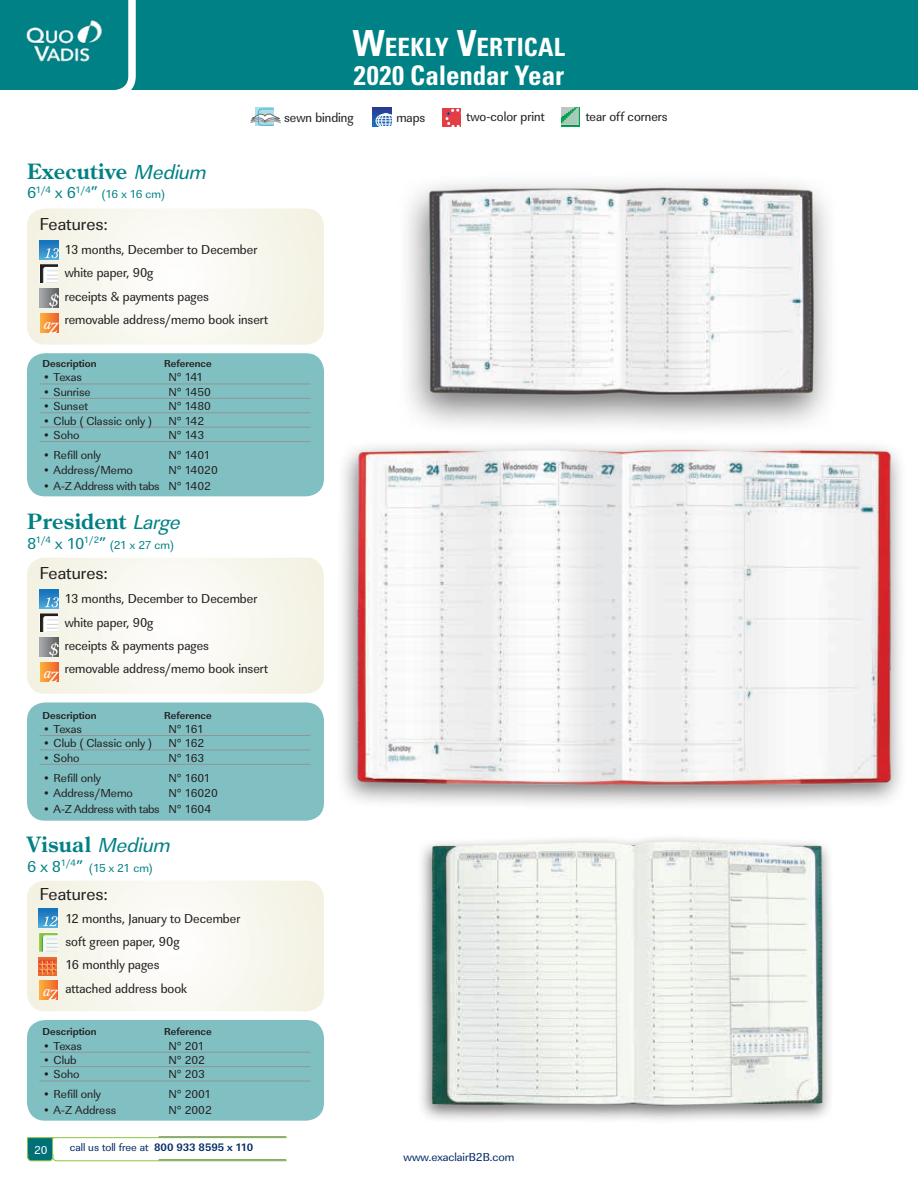
<style>
.page{position:relative;width:918px;height:1188px;background:#fff}
.page>*{position:absolute;margin:0;border:0;box-sizing:border-box;transform-origin:0 0}
.t1{font:700 condensed 27px "Univers";letter-spacing:-.005em;color:#fff}
.t2{font:700 condensed 25.2px "Univers";letter-spacing:.01em;color:#fff}
.t3{font:700 21px "Century Old Style";letter-spacing:.015em;color:#008185}
.t4{font:18px "URW Linear T";color:#231f20}
.t5{font:italic 13.95px "Century Old Style Std";color:#fff}
.t6{font:13.5px/23.1px "URW Linear T Regu Narr";color:#231f20}
.t7{font:12px "URW Linear T";color:#231f20}
.t8{font:12px "URW Linear T";letter-spacing:-.04em;color:#008185}
.t9{font:12px "URW Linear T";letter-spacing:-.02em;color:#231f20}
.t10{font:12px "URW Linear T";color:#002964}
.t11{font:12px "URW Linear T";color:#fff}
.t12{font:11.25px "URW Linear T";color:#002964}
.t13{font:700 10.5px "URW Linear T";color:#231f20}
.s1{font-family:"URW Linear T Regu Obli";font-weight:400}
.s2{font-size:16.5px}
.s3{font-weight:700}
.s4{font-size:36px}
</style>
<div class="page">
<div style="left:27px;top:1020px;width:297px;height:101px;background:#80c0c2;border-radius:18px"></div>
<div style="left:336px;top:439px;width:571px;height:372px;background:#231f20;opacity:.6"></div>
<img style="left:355px;top:439px;width:540px;height:372px">
<img style="left:410px;top:182px;width:416px;height:315px">
<div style="left:0;top:0;width:918px;height:90px;background:#008185"></div>
<svg style="left:115px;top:0;width:21px;height:90px"></svg>
<img style="left:26px;top:20px;width:76px;height:42px">
<div style="left:27px;top:353px;width:297px;height:143px;background:#80c0c2;border-radius:18px"></div>
<div style="left:27px;top:702px;width:297px;height:119px;background:#80c0c2;border-radius:18px"></div>
<hr style="left:27px;top:1137px;width:260px;height:1px;background:#8bc63e">
<hr style="left:56px;top:1161px;width:231px;height:1px;background:#8bc63e">
<hr style="left:159px;top:1136px;width:127px;height:2px;background:#7da167">
<hr style="left:159px;top:1159px;width:127px;height:2px;background:#7da167">
<svg style="left:27px;top:1138px;width:30px;height:24px"></svg>
<div style="left:561px;top:107px;width:19px;height:19px;background:#00a54f"></div>
<svg style="left:561px;top:107px;width:18px;height:19px"></svg>
<div style="left:443px;top:108px;width:18px;height:19px;background:#e43e44"></div>
<svg style="left:445px;top:108px;width:16px;height:19px"></svg>
<svg style="left:373px;top:107px;width:18px;height:19px"></svg>
<svg style="left:376px;top:114px;width:16px;height:13px"></svg>
<svg style="left:255px;top:107px;width:19px;height:2px"></svg>
<svg style="left:250px;top:109px;width:31px;height:17px"></svg>
<div style="left:418px;top:834px;width:416px;height:290px;background:#231f20;opacity:.6"></div>
<img style="left:432px;top:837px;width:393px;height:268px">
<hr style="left:39px;top:1052px;width:272px;height:1px;background:#939598">
<hr style="left:39px;top:1066px;width:272px;height:1px;background:#939598">
<hr style="left:39px;top:1081px;width:272px;height:1px;background:#939598">
<svg style="left:27px;top:881px;width:297px;height:130px"></svg>
<hr style="left:39px;top:735px;width:272px;height:1px;background:#939598">
<hr style="left:39px;top:750px;width:272px;height:1px;background:#939598">
<hr style="left:39px;top:764px;width:272px;height:1px;background:#939598">
<hr style="left:39px;top:384px;width:272px;height:1px;background:#939598">
<hr style="left:39px;top:398px;width:272px;height:1px;background:#939598">
<hr style="left:39px;top:412px;width:272px;height:1px;background:#939598">
<hr style="left:39px;top:427px;width:272px;height:1px;background:#939598">
<hr style="left:39px;top:441px;width:272px;height:1px;background:#939598">
<svg style="left:27px;top:208px;width:297px;height:137px"></svg>
<svg style="left:40px;top:313px;width:19px;height:19px"></svg>
<svg style="left:27px;top:558px;width:297px;height:136px"></svg>
<svg style="left:40px;top:663px;width:19px;height:18px"></svg>
<h3 class="t3" style="left:27px;top:157px;width:181px">Executive <span class="s1">Medium</span></h3>
<p class="t8" style="left:27px;top:187px;width:139px"><span class="s2">6</span><sup>1/4</sup> <span class="s2">x 6</span><sup>1/4</sup><span class="s2">”</span> (16 x 16 cm)</p>
<h3 class="t4" style="left:39px;top:213px;width:70px">Features:</h3>
<p class="t6" style="left:65px;top:238px;width:205px">13 months, December to December white paper, 90g<br>receipts &amp; payments pages<br>removable address/memo book insert</p>
<p class="t5" style="left:44px;top:317px;width:15px">aZ</p>
<p class="t13" style="left:43px;top:357px;width:55px">Description</p>
<p class="t13" style="left:164px;top:357px;width:49px">Reference</p>
<p class="t7" style="left:43px;top:370px;width:41px">• Texas</p>
<p class="t7" style="left:168px;top:370px;width:36px">N° 141</p>
<p class="t7" style="left:43px;top:385px;width:50px">• Sunrise</p>
<p class="t7" style="left:168px;top:385px;width:44px">N° 1450</p>
<p class="t7" style="left:43px;top:399px;width:47px">• Sunset</p>
<p class="t7" style="left:168px;top:399px;width:44px">N° 1480</p>
<p class="t7" style="left:43px;top:413px;width:111px">• Club ( Classic only )</p>
<p class="t7" style="left:168px;top:413px;width:37px">N° 142</p>
<p class="t7" style="left:43px;top:428px;width:38px">• Soho</p>
<p class="t7" style="left:168px;top:428px;width:37px">N° 143</p>
<p class="t7" style="left:43px;top:448px;width:60px">• Refill only</p>
<p class="t7" style="left:168px;top:448px;width:44px">N° 1401</p>
<p class="t7" style="left:43px;top:463px;width:92px">• Address/Memo</p>
<p class="t7" style="left:168px;top:463px;width:51px">N° 14020</p>
<p class="t9" style="left:43px;top:479px;width:170px">• A-Z Address with tabs N° 1402</p>
<h3 class="t3" style="left:27px;top:508px;width:156px">President <span class="s1">Large</span></h3>
<p class="t8" style="left:27px;top:538px;width:148px"><span class="s2">8</span><sup>1/4</sup> <span class="s2">x 10</span><sup>1/2</sup><span class="s2">”</span> (21 x 27 cm)</p>
<h3 class="t4" style="left:39px;top:562px;width:70px">Features:</h3>
<p class="t6" style="left:65px;top:588px;width:205px">13 months, December to December white paper, 90g<br>receipts &amp; payments pages<br>removable address/memo book insert</p>
<p class="t5" style="left:44px;top:666px;width:15px">aZ</p>
<p class="t13" style="left:43px;top:709px;width:55px">Description</p>
<p class="t13" style="left:164px;top:709px;width:49px">Reference</p>
<p class="t7" style="left:43px;top:722px;width:41px">• Texas</p>
<p class="t7" style="left:168px;top:722px;width:37px">N° 161</p>
<p class="t7" style="left:43px;top:736px;width:111px">• Club ( Classic only )</p>
<p class="t7" style="left:168px;top:736px;width:37px">N° 162</p>
<p class="t7" style="left:43px;top:751px;width:38px">• Soho</p>
<p class="t7" style="left:168px;top:751px;width:37px">N° 163</p>
<p class="t7" style="left:43px;top:771px;width:60px">• Refill only</p>
<p class="t7" style="left:168px;top:771px;width:44px">N° 1601</p>
<p class="t7" style="left:43px;top:786px;width:92px">• Address/Memo</p>
<p class="t7" style="left:168px;top:786px;width:51px">N° 16020</p>
<p class="t9" style="left:43px;top:802px;width:170px">• A-Z Address with tabs N° 1604</p>
<h3 class="t3" style="left:27px;top:831px;width:145px">Visual <span class="s1">Medium</span></h3>
<p class="t8" style="left:27px;top:861px;width:127px"><span class="s2">6 x 8</span><sup>1/4</sup><span class="s2">”</span> (15 x 21 cm)</p>
<h3 class="t4" style="left:39px;top:884px;width:70px">Features:</h3>
<p class="t6" style="left:65px;top:907px;width:176px">12 months, January to December soft green paper, 90g<br>16 monthly pages<br>attached address book</p>
<p class="t13" style="left:43px;top:1025px;width:55px">Description</p>
<p class="t13" style="left:164px;top:1025px;width:49px">Reference</p>
<p class="t7" style="left:43px;top:1039px;width:41px">• Texas</p>
<p class="t7" style="left:168px;top:1039px;width:38px">N° 201</p>
<p class="t7" style="left:43px;top:1053px;width:36px">• Club</p>
<p class="t7" style="left:168px;top:1053px;width:38px">N° 202</p>
<p class="t7" style="left:43px;top:1067px;width:38px">• Soho</p>
<p class="t7" style="left:168px;top:1067px;width:38px">N° 203</p>
<p class="t7" style="left:43px;top:1087px;width:60px">• Refill only</p>
<p class="t7" style="left:168px;top:1087px;width:45px">N° 2001</p>
<p class="t7" style="left:43px;top:1103px;width:75px">• A-Z Address</p>
<p class="t7" style="left:168px;top:1103px;width:45px">N° 2002</p>
<p class="t5" style="left:43px;top:984px;width:15px">aZ</p>
<p class="t11" style="left:34px;top:1143px;width:15px">20</p>
<p class="t12" style="left:70px;top:1141px;width:185px">call us toll free at <span class="s3">800 933 8595 x 110</span></p>
<h2 class="t2" style="left:353px;top:31px;width:214px"><span class="s4">W</span>EEKLY <span class="s4">V</span>ERTICAL</h2>
<h1 class="t1" style="left:354px;top:59px;width:212px">2020 Calendar Year</h1>
<p class="t6" style="left:284px;top:106px;width:71px">sewn binding</p>
<p class="t6" style="left:396px;top:106px;width:31px">maps</p>
<p class="t6" style="left:467px;top:106px;width:79px">two-color print</p>
<p class="t6" style="left:586px;top:105px;width:84px">tear off corners</p>
<p class="t10" style="left:404px;top:1150px;width:112px">www.exaclairB2B.com</p>
</div>
